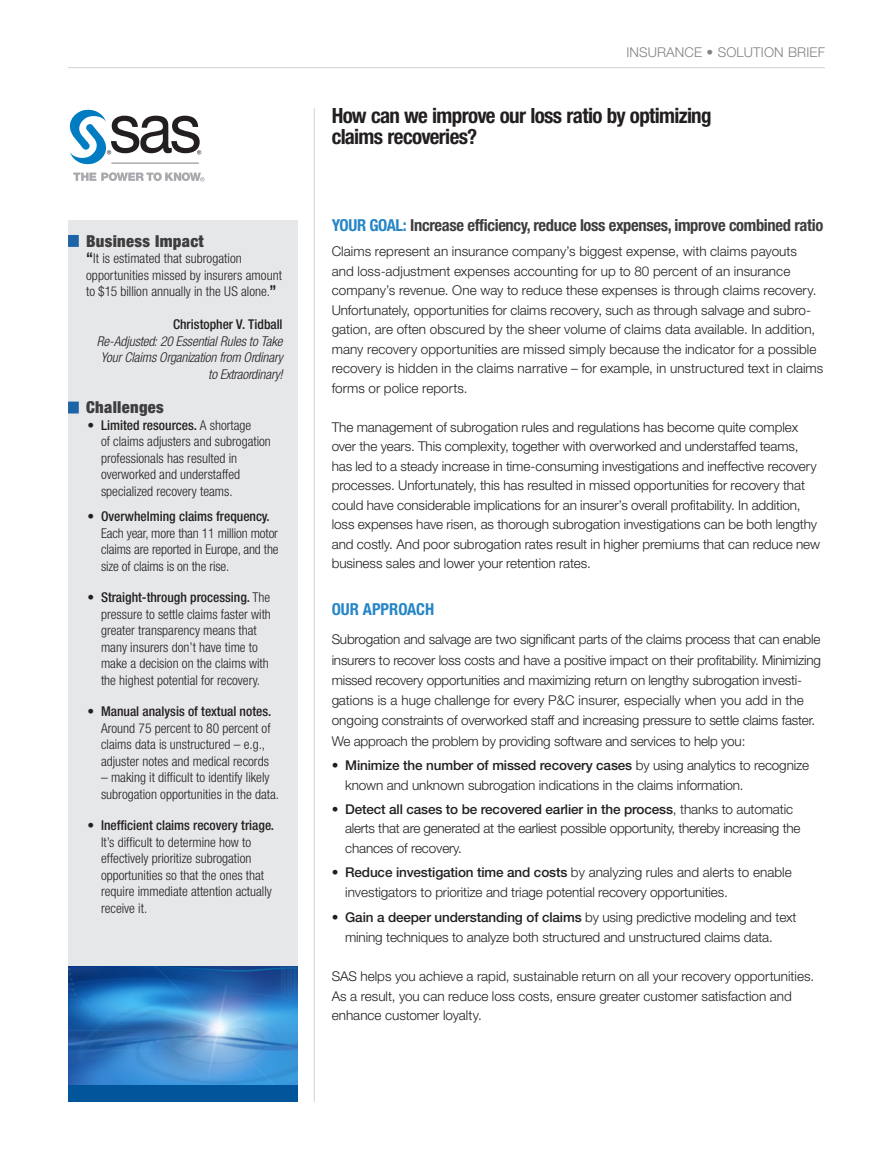
<style>
.page{position:relative;width:893px;height:1170px;background:#fff}
.page>*{position:absolute;margin:0;border:0;box-sizing:border-box;transform-origin:0 0}
.t1{font:700 condensed 21px/21px "Helvetica Neue LT Std";letter-spacing:-.03em;color:#231f20}
.t2{font:700 condensed 16.5px "Helvetica Neue LT Std";letter-spacing:-.02em;color:#3e3e3f}
.t3{font:900 condensed 16.5px "Helvetica Neue LT Std";letter-spacing:.02em;color:#3e3e3f}
.t4{font:700 condensed 16.5px "Helvetica Neue LT Std";color:#2585c6}
.t5{font:300 13.5px/19.5px "Helvetica Neue LT Std";letter-spacing:-.005em;color:#231f20}
.t6{font:300 condensed 13.5px/16.5px "Helvetica Neue LT Std";color:#231f20}
.t7{font:italic 300 condensed 13.5px/16.5px "Helvetica Neue LT Std";letter-spacing:-.01em;color:#231f20;text-align:right}
.t8{font:300 13.5px "Helvetica Neue LT Std";letter-spacing:.01em;color:#808285}
.t9{font:500 condensed 13.5px "Helvetica Neue LT Std";color:#231f20}
.s1{font-weight:700;font-size:15px}
.s2{font-weight:500}
.s3{color:#2585c6}
</style>
<div class="page">
<hr style="left:68px;top:67px;width:757px;height:1px;background:#d1d2d4">
<hr style="left:314px;top:108px;width:1px;height:993px;background:#d1d2d4">
<div style="left:68px;top:220px;width:230px;height:746px;background:#e6e7e9"></div>
<div style="left:68px;top:235px;width:11px;height:12px;background:#1d64a6"></div>
<div style="left:68px;top:401px;width:11px;height:12px;background:#1d64a6"></div>
<img style="left:68px;top:966px;width:230px;height:119px">
<div style="left:68px;top:1085px;width:230px;height:16px;background:#01559b"></div>
<svg style="left:73px;top:172px;width:132px;height:9px"></svg>
<svg style="left:69px;top:109px;width:132px;height:56px"></svg>
<hr style="left:111px;top:163px;width:88px;height:1px;background:#808285">
<p class="t3" style="left:86px;top:230px;width:119px">Business Impact</p>
<p class="t6" style="left:86px;top:250px;width:197px"><span class="s1">“</span>It is estimated that subrogation opportunities missed by insurers amount to $15 billion annually in the US alone.<span class="s1">”</span></p>
<p class="t9" style="left:173px;top:316px;width:111px">Christopher V. Tidball</p>
<p class="t7" style="left:97px;top:333px;width:187px">Re-Adjusted: 20 Essential Rules to Take<br>Your Claims Organization from Ordinary to Extraordinary!</p>
<p class="t3" style="left:86px;top:397px;width:79px">Challenges</p>
<p class="t6" style="left:101px;top:416px;width:171px;text-indent:-14px">• <span class="s2">Limited resources.</span> A shortage<br>of claims adjusters and subrogation professionals has resulted in overworked and understaffed specialized recovery teams.</p>
<p class="t6" style="left:101px;top:508px;width:179px;text-indent:-14px">• <span class="s2">Overwhelming claims frequency.<br></span>Each year, more than 11 million motor claims are reported in Europe, and the size of claims is on the rise.</p>
<p class="t6" style="left:101px;top:589px;width:171px;text-indent:-14px">• <span class="s2">Straight-through processing.</span> The pressure to settle claims faster with greater transparency means that many insurers don’t have time to make a decision on the claims with the highest potential for recovery.</p>
<p class="t6" style="left:101px;top:703px;width:172px;text-indent:-14px">• <span class="s2">Manual analysis of textual notes.<br></span>Around 75 percent to 80 percent of claims data is unstructured – e.g., adjuster notes and medical records</p>
<p class="t6" style="left:101px;top:769px;width:180px">– making it difficult to identify likely subrogation opportunities in the data.</p>
<p class="t6" style="left:101px;top:817px;width:175px;text-indent:-14px">• <span class="s2">Inefficient claims recovery triage.<br></span>It’s difficult to determine how to effectively prioritize subrogation opportunities so that the ones that require immediate attention actually receive it.</p>
<p class="t8" style="left:626px;top:44px;width:200px">INSURANCE • SOLUTION BRIEF</p>
<h1 class="t1" style="left:332px;top:105px;width:381px">How can we improve our loss ratio by optimizing claims recoveries?</h1>
<p class="t2" style="left:332px;top:215px;width:493px"><span class="s3">YOUR GOAL:</span> Increase efficiency, reduce loss expenses, improve combined ratio</p>
<p class="t5" style="left:332px;top:241px;width:493px">Claims represent an insurance company’s biggest expense, with claims payouts<br>and loss-adjustment expenses accounting for up to 80 percent of an insurance company’s revenue. One way to reduce these expenses is through claims recovery.<br>Unfortunately, opportunities for claims recovery, such as through salvage and subro&shy;gation, are often obscured by the sheer volume of claims data available. In addition, many recovery opportunities are missed simply because the indicator for a possible recovery is hidden in the claims narrative – for example, in unstructured text in claims forms or police reports.</p>
<p class="t5" style="left:332px;top:417px;width:490px">The management of subrogation rules and regulations has become quite complex over the years. This complexity, together with overworked and understaffed teams, has led to a steady increase in time-consuming investigations and ineffective recovery processes. Unfortunately, this has resulted in missed opportunities for recovery that could have considerable implications for an insurer’s overall profitability. In addition, loss expenses have risen, as thorough subrogation investigations can be both lengthy and costly. And poor subrogation rates result in higher premiums that can reduce new business sales and lower your retention rates.</p>
<p class="t4" style="left:332px;top:599px;width:104px">OUR APPROACH</p>
<p class="t5" style="left:332px;top:629px;width:491px;line-height:20.2px">Subrogation and salvage are two significant parts of the claims process that can enable insurers to recover loss costs and have a positive impact on their profitability. Minimizing missed recovery opportunities and maximizing return on lengthy subrogation investi&shy;gations is a huge challenge for every P&amp;C insurer, especially when you add in the ongoing constraints of overworked staff and increasing pressure to settle claims faster.<br>We approach the problem by providing software and services to help you:</p>
<p class="t5" style="left:345px;top:755px;width:466px;text-indent:-14px">• <span class="s2">Minimize the number of missed recovery cases</span> by using analytics to recognize known and unknown subrogation indications in the claims information.</p>
<p class="t5" style="left:345px;top:799px;width:457px;text-indent:-14px">• <span class="s2">Detect all cases to be recovered earlier in the process</span>, thanks to automatic alerts that are generated at the earliest possible opportunity, thereby increasing the chances of recovery.</p>
<p class="t5" style="left:345px;top:862px;width:448px;text-indent:-14px">• <span class="s2">Reduce investigation time and costs</span> by analyzing rules and alerts to enable investigators to prioritize and triage potential recovery opportunities.</p>
<p class="t5" style="left:345px;top:906px;width:453px;line-height:20.2px;text-indent:-14px">• <span class="s2">Gain a deeper understanding of claims</span> by using predictive modeling and text mining techniques to analyze both structured and unstructured claims data.</p>
<p class="t5" style="left:332px;top:966px;width:484px">SAS helps you achieve a rapid, sustainable return on all your recovery opportunities.<br>As a result, you can reduce loss costs, ensure greater customer satisfaction and enhance customer loyalty.</p>
</div>
